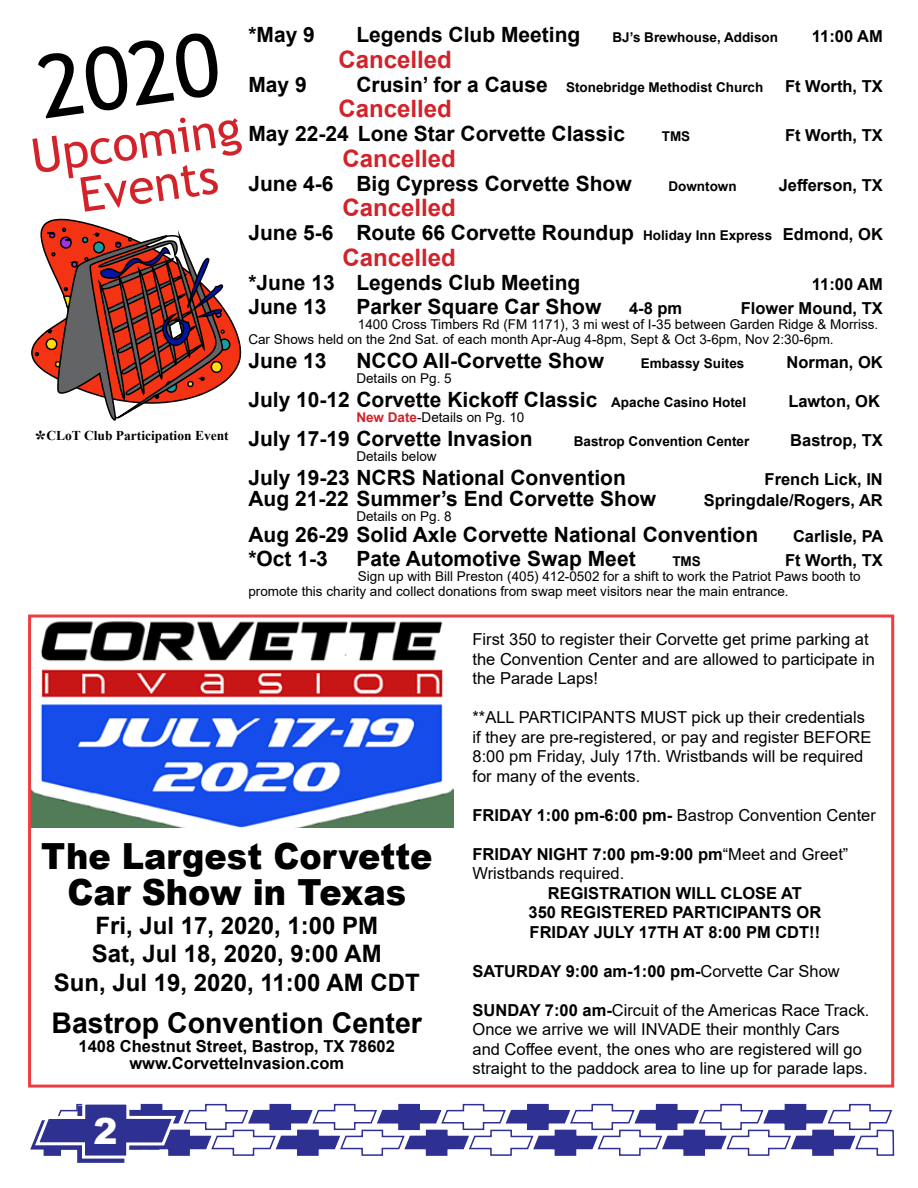
<style>
.page{position:relative;width:918px;height:1188px;background:#fff}
.page>*{position:absolute;margin:0;border:0;box-sizing:border-box;transform-origin:0 0}
.t1{font:87px "Trebuchet MS";color:#000}
.t2{font:48px/45px "Trebuchet MS";color:#d2232a;text-align:center}
.t3{font:900 36px/36px "Arial";color:#000;text-align:center;scale:.93 1}
.t4{font:900 36px "Arial";color:#fff}
.t5{font:700 28.5px "Arial";color:#000}
.t6{font:700 24px/28.5px "Arial";color:#000;text-align:center}
.t7{font:700 24px "Arial";color:#d2232a}
.t8{font:700 21px "Arial";color:#000}
.t9{font:16.5px/19.5px "Arial";color:#000}
.t10{font:700 16.5px/19.5px "Arial";color:#000;text-align:center}
.t11{font:13.5px/15px "Arial";color:#000}
.t12{font:700 13.5px "Arial";color:#000}
.t13{font:700 13.5px "Times New Roman";color:#000}
.s1{font-size:21px}
.s2{font-size:13.5px}
.s3{font-size:16.5px}
.s4{font-weight:700;color:#d2232a}
.s5{font-size:21.15px}
.s6{font-size:24px}
.s7{font-weight:700}
.s8{font-weight:400}
</style>
<div class="page">
<svg style="left:30px;top:1103px;width:865px;height:60px"></svg>
<svg style="left:31px;top:218px;width:211px;height:203px"></svg>
<img style="left:32px;top:621px;width:421px;height:207px">
<div style="left:28px;top:615px;width:866px;height:473px;border:3px solid #ef3e42"></div>
<p class="t8" style="left:248px;top:20px;width:68px">*May 9</p>
<p class="t8" style="left:356px;top:20px;width:226px">Legends Club Meeting</p>
<p class="t12" style="left:612px;top:28px;width:167px">BJ’s Brewhouse, Addison</p>
<p class="t10" style="left:812px;top:27px;width:72px">11:00 AM</p>
<h3 class="t7" style="left:338px;top:42px;width:115px">Cancelled</h3>
<p class="t8" style="left:248px;top:69px;width:60px">May 9</p>
<p class="t12" style="left:356px;top:77px;width:408px"><span class="s1">Crusin’ for a Cause</span> Stonebridge Methodist Church</p>
<p class="t10" style="left:785px;top:76px;width:99px">Ft Worth, TX</p>
<h3 class="t7" style="left:338px;top:92px;width:115px">Cancelled</h3>
<p class="t8" style="left:248px;top:119px;width:378px">May 22-24 Lone Star Corvette Classic</p>
<p class="t12" style="left:662px;top:127px;width:30px">TMS</p>
<p class="t10" style="left:785px;top:126px;width:99px">Ft Worth, TX</p>
<h3 class="t7" style="left:342px;top:141px;width:115px">Cancelled</h3>
<p class="t8" style="left:248px;top:168px;width:385px">June 4-6 Big Cypress Corvette Show</p>
<p class="t12" style="left:668px;top:176px;width:70px">Downtown</p>
<p class="t10" style="left:779px;top:175px;width:106px">Jefferson, TX</p>
<h3 class="t7" style="left:342px;top:191px;width:115px">Cancelled</h3>
<p class="t8" style="left:248px;top:218px;width:636px">June 5-6 Route 66 Corvette Roundup <span class="s2">Holiday Inn Express</span> <span class="s3">Edmond, OK</span></p>
<h3 class="t7" style="left:342px;top:240px;width:115px">Cancelled</h3>
<p class="t8" style="left:248px;top:267px;width:334px">*June 13 Legends Club Meeting</p>
<p class="t10" style="left:812px;top:274px;width:72px">11:00 AM</p>
<p class="t8" style="left:248px;top:291px;width:80px">June 13</p>
<p class="t8" style="left:356px;top:291px;width:247px">Parker Square Car Show</p>
<p class="t10" style="left:629px;top:298px;width:55px">4-8 pm</p>
<p class="t10" style="left:741px;top:298px;width:144px">Flower Mound, TX</p>
<p class="t11" style="left:248px;top:316px;width:631px;text-indent:109px">1400 Cross Timbers Rd (FM 1171), 3 mi west of I-35 between Garden Ridge &amp; Morriss.<br>Car Shows held on the 2nd Sat. of each month Apr-Aug 4-8pm, Sept &amp; Oct 3-6pm, Nov 2:30-6pm.</p>
<p class="t8" style="left:248px;top:345px;width:80px">June 13</p>
<p class="t8" style="left:356px;top:345px;width:249px">NCCO All-Corvette Show</p>
<p class="t12" style="left:641px;top:353px;width:105px">Embassy Suites</p>
<p class="t10" style="left:787px;top:352px;width:98px">Norman, OK</p>
<p class="t11" style="left:356px;top:370px;width:97px">Details on Pg. 5</p>
<p class="t8" style="left:248px;top:384px;width:499px">July 10-12 Corvette Kickoff Classic <span class="s2">Apache Casino Hotel</span></p>
<p class="t10" style="left:788px;top:391px;width:93px">Lawton, OK</p>
<p class="t11" style="left:356px;top:409px;width:170px"><span class="s4">New Date</span>-Details on Pg. 10</p>
<p class="t8" style="left:248px;top:423px;width:286px">July 17-19 Corvette Invasion</p>
<p class="t12" style="left:574px;top:431px;width:177px">Bastrop Convention Center</p>
<p class="t10" style="left:790px;top:430px;width:94px">Bastrop, TX</p>
<p class="t11" style="left:356px;top:448px;width:82px">Details below</p>
<p class="t8" style="left:248px;top:462px;width:379px">July 19-23 NCRS National Convention</p>
<p class="t10" style="left:765px;top:469px;width:120px">French Lick, IN</p>
<p class="t8" style="left:248px;top:483px;width:409px">Aug 21-22 Summer’s End Corvette Show</p>
<p class="t10" style="left:704px;top:490px;width:181px">Springdale/Rogers, AR</p>
<p class="t11" style="left:356px;top:508px;width:97px">Details on Pg. 8</p>
<p class="t8" style="left:248px;top:519px;width:511px">Aug 26-29 Solid Axle Corvette National Convention</p>
<p class="t10" style="left:793px;top:526px;width:92px">Carlisle, PA</p>
<p class="t8" style="left:248px;top:544px;width:81px"><span class="s5">*</span>Oct 1-3</p>
<p class="t8" style="left:356px;top:544px;width:281px">Pate Automotive Swap Meet</p>
<p class="t12" style="left:672px;top:552px;width:30px">TMS</p>
<p class="t10" style="left:785px;top:550px;width:99px">Ft Worth, TX</p>
<p class="t11" style="left:248px;top:568px;width:614px;text-indent:109px">Sign up with Bill Preston (405) 412-0502 for a shift to work the Patriot Paws booth to promote this charity and collect donations from swap meet visitors near the main entrance.</p>
<h1 class="t1" style="left:31px;top:34px;width:184px;rotate:-8deg">2020</h1>
<h2 class="t2" style="left:28px;top:134px;width:213px;rotate:-8deg">Upcoming<br>Events</h2>
<p class="t13" style="left:34px;top:425px;width:196px"><span class="s6">*</span>CLoT Club Participation Event</p>
<h3 class="t3" style="left:41px;top:837px;width:423px">The Largest Corvette<br>Car Show in Texas</h3>
<h3 class="t6" style="left:54px;top:911px;width:367px">Fri, Jul 17, 2020, 1:00 PM<br>Sat, Jul 18, 2020, 9:00 AM<br>Sun, Jul 19, 2020, 11:00 AM CDT</h3>
<h3 class="t5" style="left:52px;top:1003px;width:372px">Bastrop Convention Center</h3>
<p class="t10" style="left:79px;top:1038px;width:318px;line-height:16.5px">1408 Chestnut Street, Bastrop, TX 78602 www.CorvetteInvasion.com</p>
<h3 class="t4" style="left:94px;top:1105px;width:26px">2</h3>
<p class="t9" style="left:473px;top:630px;width:404px">First 350 to register their Corvette get prime parking at the Convention Center and are allowed to participate in the Parade Laps!</p>
<p class="t9" style="left:473px;top:708px;width:400px">**ALL PARTICIPANTS MUST pick up their credentials if they are pre-registered, or pay and register BEFORE 8:00 pm Friday, July 17th. Wristbands will be required for many of the events.</p>
<p class="t9" style="left:473px;top:805px;width:405px"><span class="s7">FRIDAY 1:00 pm-6:00 pm-</span> Bastrop Convention Center</p>
<p class="t9" style="left:473px;top:844px;width:377px"><span class="s7">FRIDAY NIGHT 7:00 pm-9:00 pm</span>“Meet and Greet”<br>Wristbands required.</p>
<p class="t10" style="left:529px;top:884px;width:294px">REGISTRATION WILL CLOSE AT<br>350 REGISTERED PARTICIPANTS OR<br>FRIDAY JULY 17TH AT 8:00 PM CDT!!</p>
<p class="t10" style="left:473px;top:962px;width:369px">SATURDAY 9:00 am-1:00 pm-<span class="s8">Corvette Car Show</span></p>
<p class="t9" style="left:473px;top:1000px;width:399px"><span class="s7">SUNDAY 7:00 am-</span>Circuit of the Americas Race Track.<br>Once we arrive we will INVADE their monthly Cars and Coffee event, the ones who are registered will go straight to the paddock area to line up for parade laps.</p>
</div>
